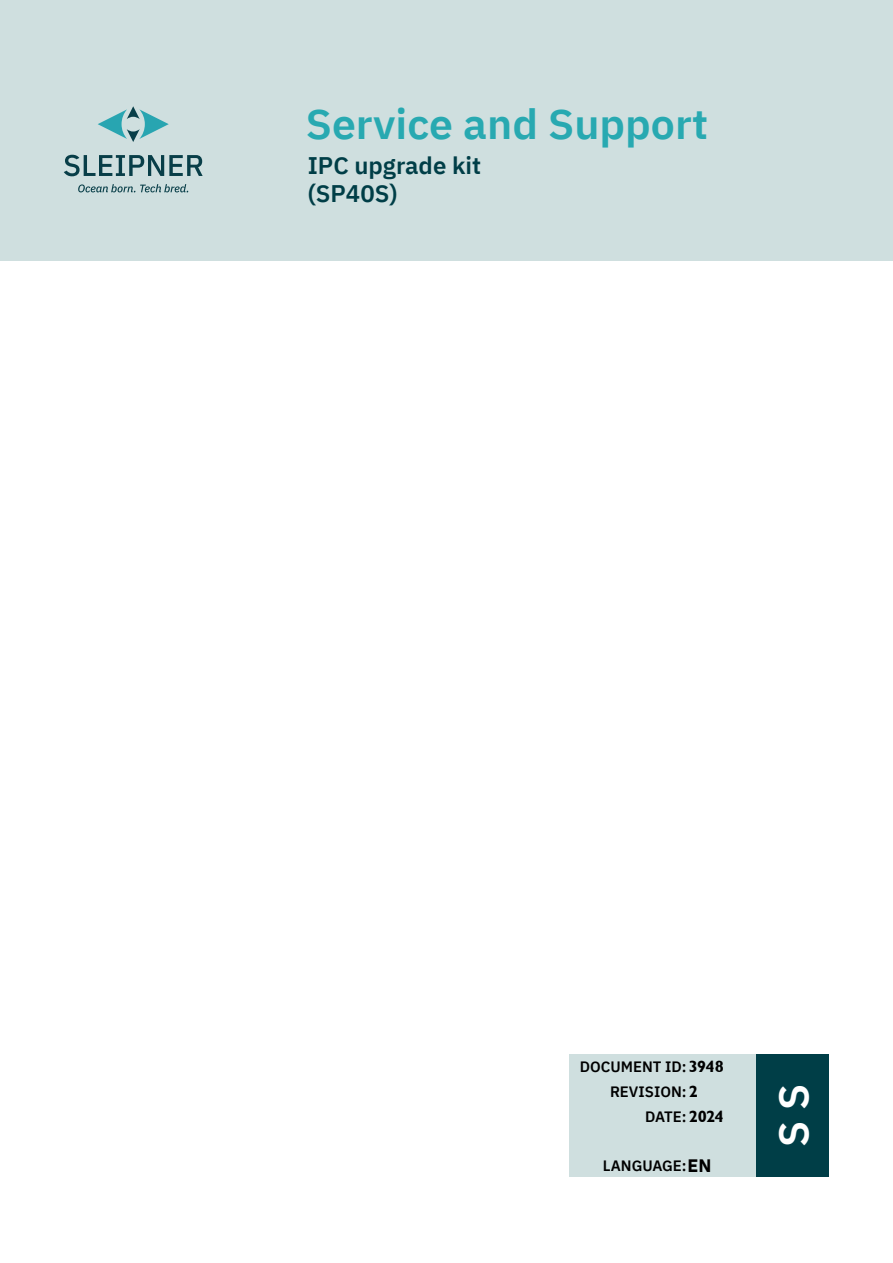
<style>
.page{position:relative;width:893px;height:1263px;background:#fff}
.page>*{position:absolute;margin:0;border:0;box-sizing:border-box;transform-origin:0 0}
.t1{font:600 42px "IBM Plex Sans";color:#28a9b1}
.t2{font:600 42px "IBM Plex Sans";color:#fff}
.t3{font:600 24px "IBM Plex Sans";color:#003e47}
.t4{font:700 18px "IBM Plex Sans";color:#000}
.t5{font:600 15px "IBM Plex Sans";color:#000}
.s1{font-family:"Garrison Sans BOLD";font-weight:400;font-size:16.5px}
</style>
<div class="page">
<div style="left:0;top:0;width:893px;height:260px;background:#cfdfdf"></div>
<svg style="left:98px;top:106px;width:71px;height:36px"></svg>
<svg style="left:78px;top:184px;width:110px;height:8px"></svg>
<svg style="left:64px;top:155px;width:139px;height:21px"></svg>
<div style="left:756px;top:1054px;width:73px;height:123px;background:#003e47"></div>
<div style="left:569px;top:1054px;width:187px;height:123px;background:#cfdfdf"></div>
<p class="t1" style="left:306px;top:91px;width:404px">Service and Support</p>
<p class="t3" style="left:308px;top:146px;width:175px">IPC upgrade kit</p>
<p class="t3" style="left:308px;top:175px;width:91px">(SP40S)</p>
<p class="t5" style="left:580px;top:1055px;width:146px">DOCUMENT ID:<span class="s1">3948</span></p>
<p class="t5" style="left:610px;top:1080px;width:90px">REVISION:<span class="s1">2</span></p>
<p class="t5" style="left:645px;top:1105px;width:80px">DATE: <span class="s1">2024</span></p>
<p class="t4" style="left:687px;top:1151px;width:25px">EN</p>
<p class="t5" style="left:603px;top:1154px;width:85px">LANGUAGE:</p>
<p class="t2" style="left:760px;top:1146px;width:64px;rotate:-90deg">S S</p>
</div>
